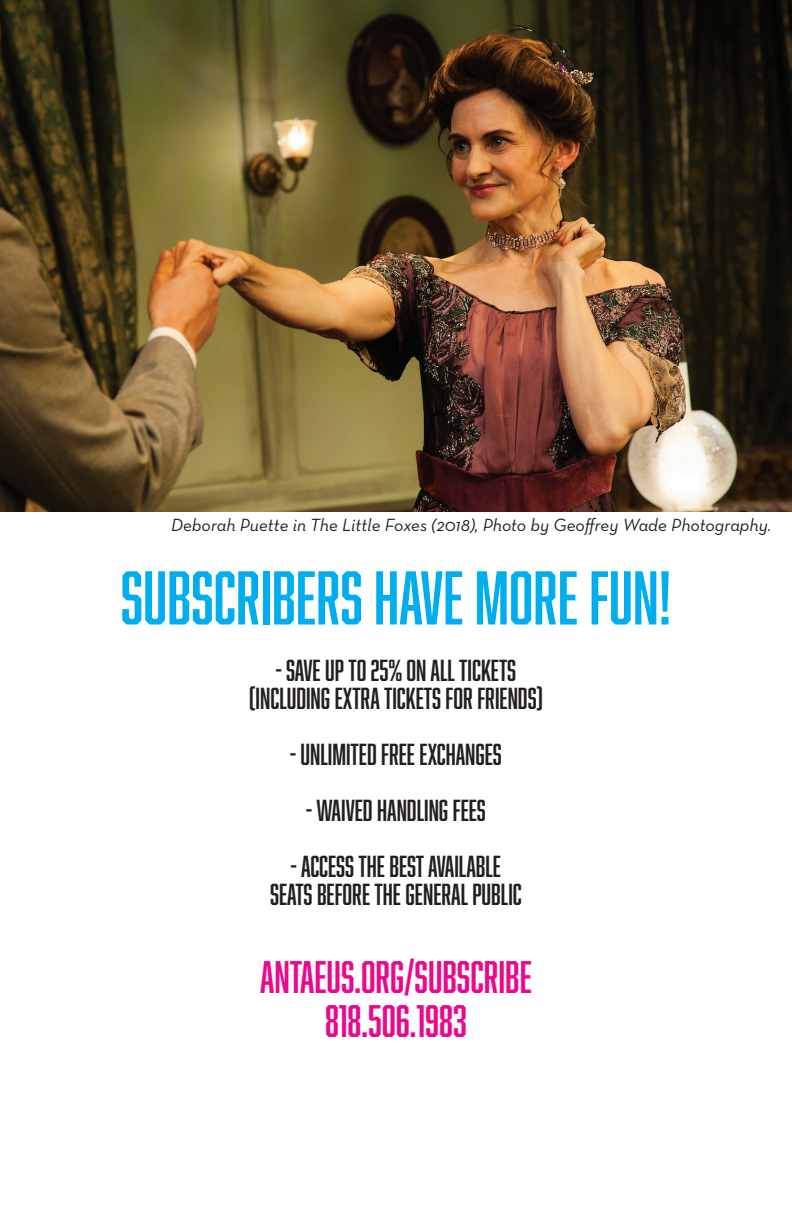
<style>
.page{position:relative;width:792px;height:1224px;background:#fff}
.page>*{position:absolute;margin:0;border:0;box-sizing:border-box;transform-origin:0 0}
.t1{font:70px "Abolition";color:#00aeef}
.t2{font:42px/44px "Abolition";color:#ea098d;text-align:center}
.t3{font:28px/28px "Abolition";color:#231f20;text-align:center}
.t4{font:italic 18px "Neutra Text";color:#231f20}
</style>
<div class="page">
<img style="left:0;top:0;width:792px;height:511px">
<p class="t4" style="left:171px;top:514px;width:602px">Deborah Puette in The Little Foxes (2018), Photo by Geoffrey Wade Photography.</p>
<h1 class="t1" style="left:121px;top:557px;width:552px">SUBSCRIBERS HAVE MORE FUN!</h1>
<p class="t3" style="left:249px;top:656px;width:295px">- SAVE UP TO 25% ON ALL TICKETS (INCLUDING EXTRA TICKETS FOR FRIENDS)</p>
<p class="t3" style="left:290px;top:740px;width:213px">- UNLIMITED FREE EXCHANGES</p>
<p class="t3" style="left:306px;top:796px;width:181px">- WAIVED HANDLING FEES</p>
<p class="t3" style="left:270px;top:852px;width:253px">- ACCESS THE BEST AVAILABLE<br>SEATS BEFORE THE GENERAL PUBLIC</p>
<h2 class="t2" style="left:260px;top:955px;width:273px">ANTAEUS.ORG/SUBSCRIBE<br>818.506.1983</h2>
</div>
